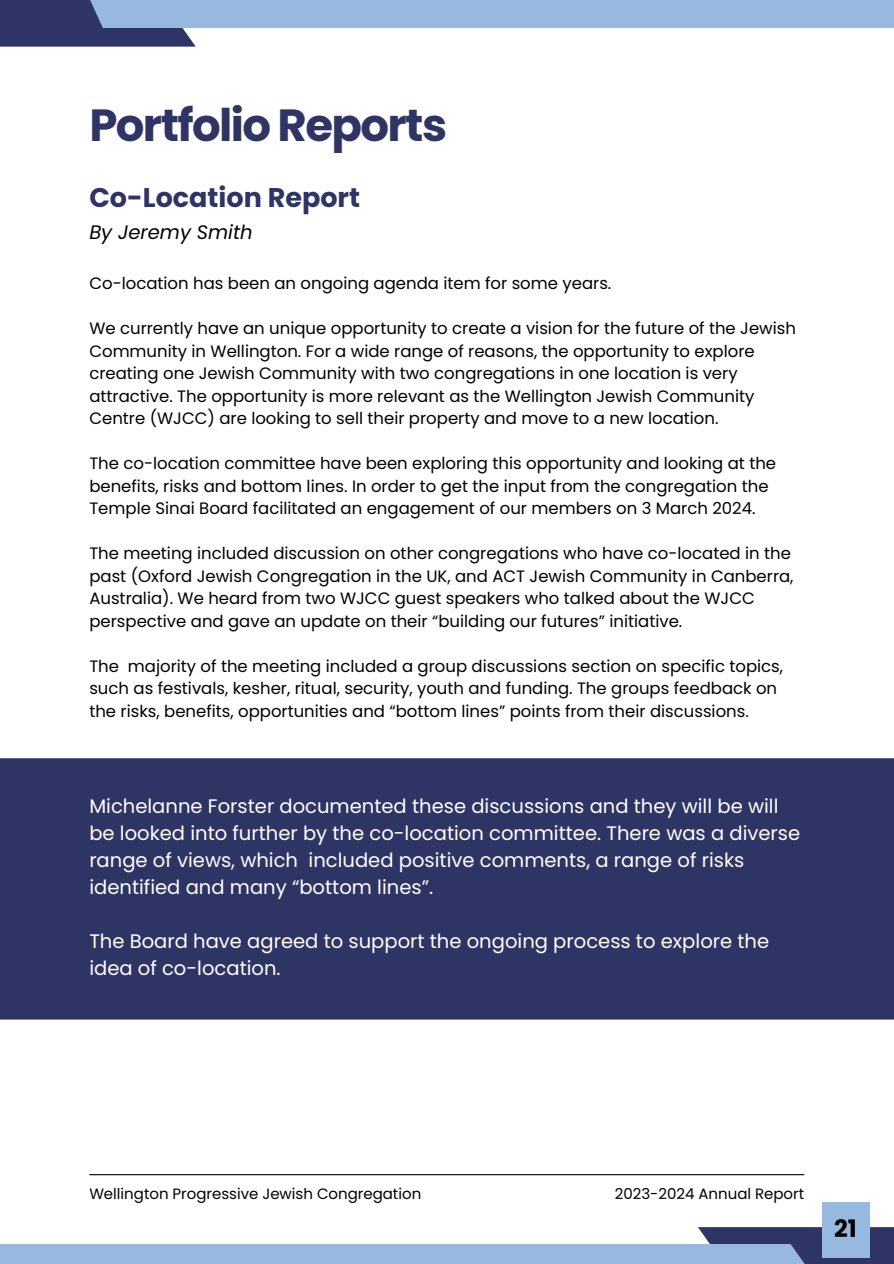
<style>
.page{position:relative;width:894px;height:1264px;background:#fff}
.page>*{position:absolute;margin:0;border:0;box-sizing:border-box;transform-origin:0 0}
.t1{font:700 45px "Poppins";letter-spacing:-.035em;color:#2e3565}
.t2{font:700 27px "Poppins";color:#2e3565}
.t3{font:700 24px "Poppins";color:#000}
.t4{font:19.5px/27px "Poppins";color:#fff}
.t5{font:italic 19.5px "Poppins";color:#000}
.t6{font:16.5px/22.5px "Poppins";color:#000}
.t7{font:15px "Poppins";color:#000}
</style>
<div class="page">
<div style="left:0;top:0;width:196px;height:47px;background:#2e3565"></div>
<div style="left:697px;top:1227px;width:196px;height:36px;background:#2e3565"></div>
<div style="left:73px;top:0;width:820px;height:28px;background:#98b9df"></div>
<div style="left:0;top:1243px;width:819px;height:20px;background:#98b9df"></div>
<hr style="left:89px;top:1174px;width:715px;height:1px;background:#000">
<div style="left:0;top:758px;width:893px;height:261px;background:#2e3565"></div>
<div style="left:821px;top:1202px;width:48px;height:55px;background:#98b9df"></div>
<h2 class="t1" style="left:89px;top:94px;width:359px">Portfolio Reports</h2>
<h3 class="t2" style="left:89px;top:179px;width:272px">Co-Location Report</h3>
<p class="t5" style="left:89px;top:218px;width:165px">By Jeremy Smith</p>
<p class="t6" style="left:89px;top:272px;width:523px">Co-location has been an ongoing agenda item for some years.</p>
<p class="t6" style="left:89px;top:317px;width:708px">We currently have an unique opportunity to create a vision for the future of the Jewish Community in Wellington. For a wide range of reasons, the opportunity to explore creating one Jewish Community with two congregations in one location is very attractive. The opportunity is more relevant as the Wellington Jewish Community Centre (WJCC) are looking to sell their property and move to a new location.</p>
<p class="t6" style="left:89px;top:452px;width:688px">The co-location committee have been exploring this opportunity and looking at the benefits, risks and bottom lines. In order to get the input from the congregation the<br>Temple Sinai Board facilitated an engagement of our members on 3 March 2024.</p>
<p class="t6" style="left:89px;top:542px;width:705px">The meeting included discussion on other congregations who have co-located in the past (Oxford Jewish Congregation in the UK, and ACT Jewish Community in Canberra, Australia). We heard from two WJCC guest speakers who talked about the WJCC perspective and gave an update on their “building our futures” initiative.</p>
<p class="t6" style="left:89px;top:654px;width:695px">The majority of the meeting included a group discussions section on specific topics, such as festivals, kesher, ritual, security, youth and funding. The groups feedback on the risks, benefits, opportunities and “bottom lines” points from their discussions.</p>
<h3 class="t4" style="left:89px;top:792px;width:712px">Michelanne Forster documented these discussions and they will be will be looked into further by the co-location committee. There was a diverse range of views, which included positive comments, a range of risks identified and many “bottom lines”.</h3>
<h3 class="t4" style="left:89px;top:928px;width:681px">The Board have agreed to support the ongoing process to explore the idea of co-location.</h3>
<p class="t7" style="left:89px;top:1183px;width:333px">Wellington Progressive Jewish Congregation</p>
<h1 class="t7" style="left:614px;top:1183px;width:191px">2023-2024 Annual Report</h1>
<p class="t3" style="left:833px;top:1212px;width:24px">21</p>
</div>
